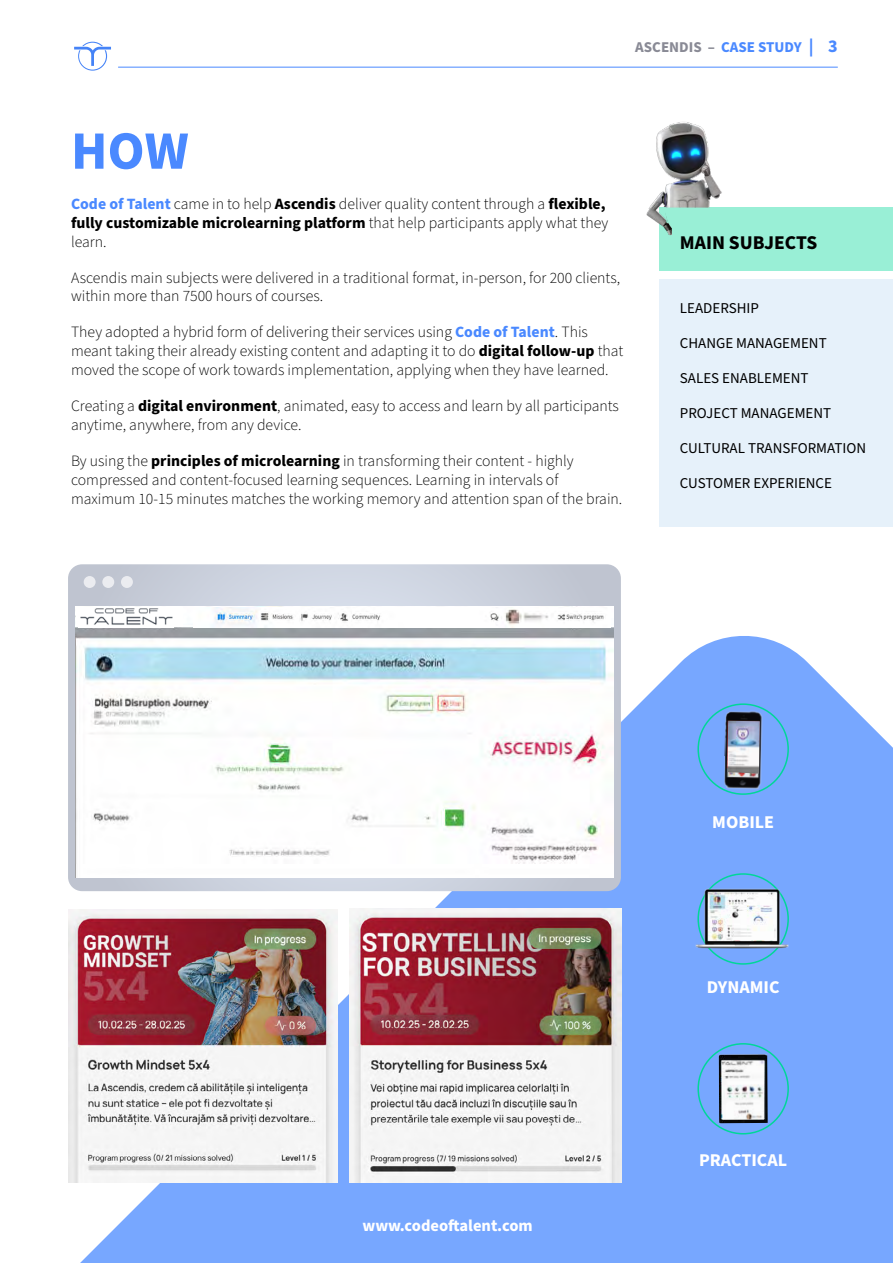
<style>
.page{position:relative;width:893px;height:1263px;background:#fff}
.page>*{position:absolute;margin:0;border:0;box-sizing:border-box;transform-origin:0 0}
.t1{font:700 54px "Source Sans Pro";color:#4a89ff}
.t2{font:700 19.5px "Source Sans Pro";color:#000}
.t3{font:700 18px "Source Sans Pro";color:#fff}
.t4{font:700 16.5px "Source Sans Pro";color:#fff}
.t5{font:300 15.75px/18.9px "Source Sans Pro";color:#000}
.t6{font:15px "Source Sans Pro";color:#000}
.t7{font:700 15px "Source Sans Pro";color:#898a95}
.s1{color:#4a89ff}
.s2{font-size:18px;color:#4a89ff}
.s3{font-weight:700;color:#4a89ff}
.s4{font-weight:700}
</style>
<div class="page">
<div style="left:659px;top:279px;width:233px;height:248px;background:#e6f1fa"></div>
<div style="left:659px;top:207px;width:233px;height:64px;background:#99efd6"></div>
<svg style="left:68px;top:636px;width:825px;height:627px;background:#85b0fe"></svg>
<img style="left:68px;top:909px;width:270px;height:273px">
<img style="left:349px;top:908px;width:272px;height:274px">
<svg style="left:68px;top:564px;width:553px;height:327px;background:#cacfdb"></svg>
<div style="left:84px;top:576px;width:12px;height:12px;background:#ebecf0;border-radius:50%"></div>
<div style="left:102px;top:576px;width:12px;height:12px;background:#ebecf0;border-radius:50%"></div>
<div style="left:121px;top:576px;width:12px;height:12px;background:#ebecf0;border-radius:50%"></div>
<img style="left:75px;top:606px;width:538px;height:271px">
<img style="left:646px;top:122px;width:76px;height:113px">
<hr style="left:118px;top:67px;width:720px;height:1px;background:#4a89ff">
<svg style="left:74px;top:42px;width:37px;height:29px"></svg>
<div style="left:697px;top:1043px;width:92px;height:91px;border:2px solid #00d799;border-radius:50%"></div>
<div style="left:697px;top:703px;width:92px;height:92px;border:2px solid #00d799;border-radius:50%"></div>
<img style="left:694px;top:887px;width:97px;height:61px">
<img style="left:708px;top:892px;width:69px;height:49px">
<img style="left:724px;top:709px;width:40px;height:81px">
<img style="left:727px;top:721px;width:33px;height:53px">
<img style="left:719px;top:1054px;width:49px;height:69px">
<img style="left:721px;top:1060px;width:43px;height:60px">
<div style="left:76px;top:608px;width:106px;height:19px;background:#fff"></div>
<img style="left:80px;top:608px;width:93px;height:17px">
<img style="left:194px;top:608px;width:416px;height:19px">
<p class="t7" style="left:635px;top:37px;width:204px">ASCENDIS – <span class="s1">CASE STUDY</span> <span class="s2">| 3</span></p>
<h1 class="t1" style="left:71px;top:114px;width:119px">HOW</h1>
<p class="t5" style="left:71px;top:195px;width:539px"><span class="s3">Code of Talent</span> came in to help <span class="s4">Ascendis</span> deliver quality content through a <span class="s4">flexible, fully customizable microlearning platform</span> that help participants apply what they learn.</p>
<p class="t5" style="left:71px;top:268px;width:551px">Ascendis main subjects were delivered in a traditional format, in-person, for 200 clients, within more than 7500 hours of courses.</p>
<p class="t5" style="left:71px;top:323px;width:554px">They adopted a hybrid form of delivering their services using <span class="s3">Code of Talent</span>. This meant taking their already existing content and adapting it to do <span class="s4">digital follow-up</span> that moved the scope of work towards implementation, applying when they have learned.</p>
<p class="t5" style="left:71px;top:397px;width:549px">Creating a <span class="s4">digital environment</span>, animated, easy to access and learn by all participants anytime, anywhere, from any device.</p>
<p class="t5" style="left:71px;top:452px;width:553px">By using the <span class="s4">principles of microlearning</span> in transforming their content - highly compressed and content-focused learning sequences. Learning in intervals of maximum 10-15 minutes matches the working memory and attention span of the brain.</p>
<p class="t2" style="left:680px;top:229px;width:139px">MAIN SUBJECTS</p>
<p class="t6" style="left:680px;top:298px;width:81px">LEADERSHIP</p>
<p class="t6" style="left:680px;top:333px;width:148px">CHANGE MANAGEMENT</p>
<p class="t6" style="left:680px;top:368px;width:130px">SALES ENABLEMENT</p>
<p class="t6" style="left:680px;top:403px;width:153px">PROJECT MANAGEMENT</p>
<p class="t6" style="left:680px;top:438px;width:188px">CULTURAL TRANSFORMATION</p>
<p class="t6" style="left:680px;top:473px;width:154px">CUSTOMER EXPERIENCE</p>
<p class="t4" style="left:362px;top:1214px;width:172px">www.codeoftalent.com</p>
<p class="t3" style="left:712px;top:810px;width:63px">MOBILE</p>
<p class="t3" style="left:707px;top:974px;width:74px">DYNAMIC</p>
<p class="t3" style="left:699px;top:1148px;width:90px">PRACTICAL</p>
</div>
